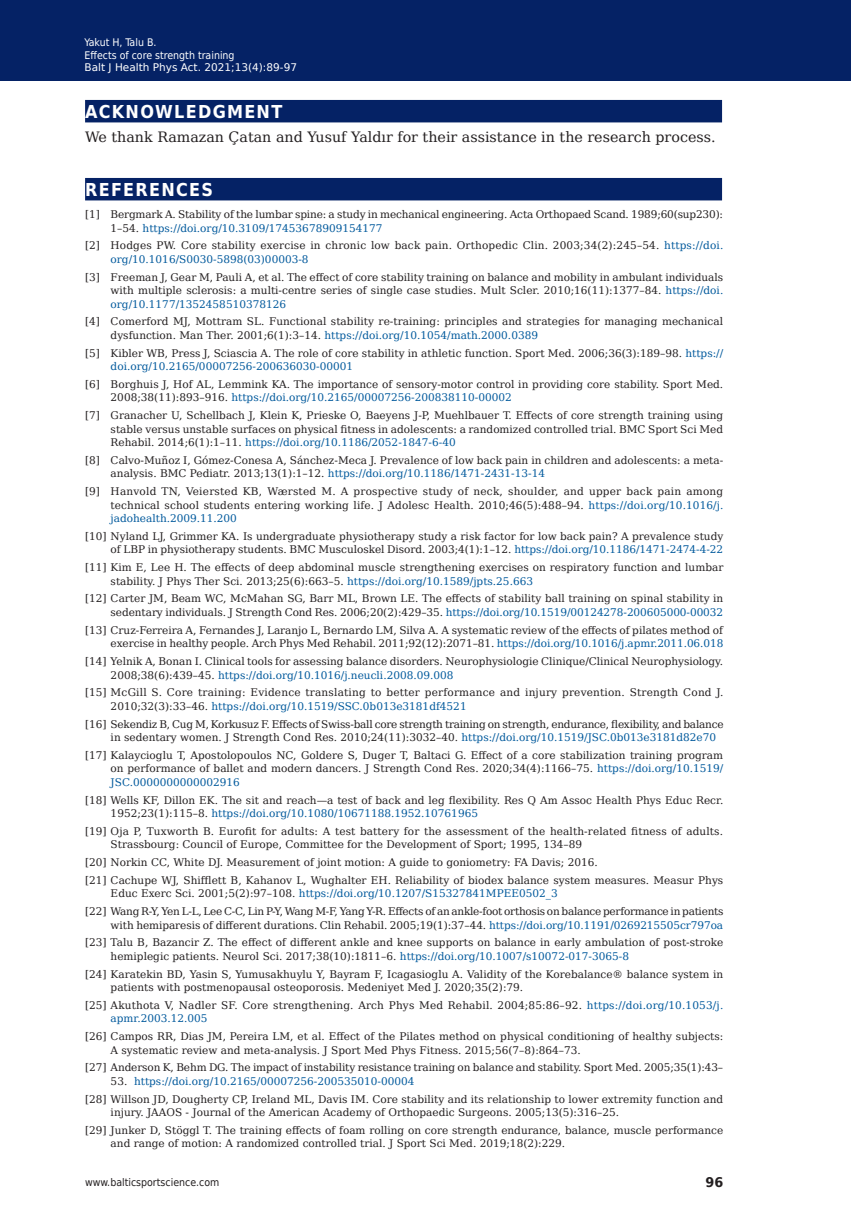
<style>
.page{position:relative;width:851px;height:1212px;background:#fff}
.page>*{position:absolute;margin:0;border:0;box-sizing:border-box;transform-origin:0 0}
.t1{font:700 17.85px "DejaVu Sans Condensed";letter-spacing:.07em;color:#fff}
.t2{font:14.25px "DejaVu Serif";color:#231f20}
.t3{font:700 13.35px "DejaVu Sans";color:#231f20;scale:.96 1}
.t4{font:10.5px/13.5px "DejaVu Serif";color:#231f20}
.t5{font:10.5px/13.5px "DejaVu Serif";letter-spacing:-.02em;color:#231f20}
.t6{font:10.5px/17.7px "DejaVu Serif";letter-spacing:-.025em;color:#231f20}
.t7{font:10.5px/13.5px "DejaVu Serif";letter-spacing:.02em;color:#231f20}
.t8{font:10.5px/12.6px "DejaVu Sans Condensed";color:#fff}
.t9{font:10.5px "DejaVu Sans";color:#fff}
.t10{font:10.5px "DejaVu Sans Condensed";color:#231f20}
.t11{font:10.5px "DejaVu Serif";color:#01599c}
.s1{color:#01599c}
</style>
<div class="page">
<div style="left:0;top:0;width:850px;height:80px;background:#052265"></div>
<div style="left:85px;top:100px;width:637px;height:22px;background:#052265"></div>
<div style="left:85px;top:178px;width:637px;height:22px;background:#052265"></div>
<p class="t8" style="left:84px;top:35px;width:151px">Yakut H, Talu B.<br>Effects of core strength training</p>
<p class="t9" style="left:84px;top:59px;width:214px">Balt J Health Phys Act. 2021;13(4):89-97</p>
<h1 class="t1" style="left:85px;top:97px;width:199px">ACKNOWLEDGMENT</h1>
<h2 class="t2" style="left:85px;top:124px;width:632px">We thank Ramazan Çatan and Yusuf Yaldır for their assistance in the research process.</h2>
<h1 class="t1" style="left:85px;top:175px;width:129px">REFERENCES</h1>
<p class="t4" style="left:111px;top:207px;width:614px;text-indent:-26px">[1] Bergmark A. Stability of the lumbar spine: a study in mechanical engineering. Acta Orthopaed Scand. 1989;60(sup230):<br>1–54. <span class="s1">https://doi.org/10.3109/17453678909154177</span></p>
<p class="t4" style="left:111px;top:238px;width:614px;text-indent:-26px">[2] Hodges PW. Core stability exercise in chronic low back pain. Orthopedic Clin. 2003;34(2):245–54. <span class="s1">https://doi. org/10.1016/S0030-5898(03)00003-8</span></p>
<p class="t4" style="left:111px;top:269px;width:614px;text-align:justify;text-indent:-26px">[3] Freeman J, Gear M, Pauli A, et al. The effect of core stability training on balance and mobility in ambulant individuals with multiple sclerosis: a multi-centre series of single case studies. Mult Scler. 2010;16(11):1377–84. <span class="s1">https://doi. org/10.1177/1352458510378126</span></p>
<p class="t4" style="left:111px;top:314px;width:614px;text-indent:-26px">[4] Comerford MJ, Mottram SL. Functional stability re-training: principles and strategies for managing mechanical dysfunction. Man Ther. 2001;6(1):3–14. <span class="s1">https://doi.org/10.1054/math.2000.0389</span></p>
<p class="t4" style="left:111px;top:345px;width:614px;text-indent:-26px">[5] Kibler WB, Press J, Sciascia A. The role of core stability in athletic function. Sport Med. 2006;36(3):189–98. <span class="s1">https:// doi.org/10.2165/00007256-200636030-00001</span></p>
<p class="t4" style="left:111px;top:376px;width:614px;text-indent:-26px">[6] Borghuis J, Hof AL, Lemmink KA. The importance of sensory-motor control in providing core stability. Sport Med.<br>2008;38(11):893–916. <span class="s1">https://doi.org/10.2165/00007256-200838110-00002</span></p>
<p class="t4" style="left:111px;top:408px;width:614px;text-align:justify;text-indent:-26px">[7] Granacher U, Schellbach J, Klein K, Prieske O, Baeyens J-P, Muehlbauer T. Effects of core strength training using stable versus unstable surfaces on physical fitness in adolescents: a randomized controlled trial. BMC Sport Sci Med Rehabil. 2014;6(1):1–11. <span class="s1">https://doi.org/10.1186/2052-1847-6-40</span></p>
<p class="t4" style="left:111px;top:452px;width:614px;text-indent:-26px">[8] Calvo-Muñoz I, Gómez-Conesa A, Sánchez-Meca J. Prevalence of low back pain in children and adolescents: a meta&shy;analysis. BMC Pediatr. 2013;13(1):1–12. <span class="s1">https://doi.org/10.1186/1471-2431-13-14</span></p>
<p class="t4" style="left:111px;top:484px;width:614px;text-align:justify;text-indent:-26px">[9] Hanvold TN, Veiersted KB, Wærsted M. A prospective study of neck, shoulder, and upper back pain among technical school students entering working life. J Adolesc Health. 2010;46(5):488–94. <span class="s1">https://doi.org/10.1016/j. jadohealth.2009.11.200</span></p>
<p class="t4" style="left:85px;top:528px;width:639px;text-align:right">[10] Nyland LJ, Grimmer KA. Is undergraduate physiotherapy study a risk factor for low back pain? A prevalence study of LBP in physiotherapy students. BMC Musculoskel Disord. 2003;4(1):1–12. <span class="s1">https://doi.org/10.1186/1471-2474-4-22</span></p>
<p class="t4" style="left:111px;top:560px;width:614px;text-indent:-26px">[11] Kim E, Lee H. The effects of deep abdominal muscle strengthening exercises on respiratory function and lumbar stability. J Phys Ther Sci. 2013;25(6):663–5. <span class="s1">https://doi.org/10.1589/jpts.25.663</span></p>
<p class="t4" style="left:85px;top:591px;width:639px;text-align:right">[12] Carter JM, Beam WC, McMahan SG, Barr ML, Brown LE. The effects of stability ball training on spinal stability in sedentary individuals. J Strength Cond Res. 2006;20(2):429–35. <span class="s1">https://doi.org/10.1519/00124278-200605000-00032</span></p>
<p class="t4" style="left:85px;top:622px;width:639px;text-align:right">[13] Cruz-Ferreira A, Fernandes J, Laranjo L, Bernardo LM, Silva A. A systematic review of the effects of pilates method of exercise in healthy people. Arch Phys Med Rehabil. 2011;92(12):2071–81. <span class="s1">https://doi.org/10.1016/j.apmr.2011.06.018</span></p>
<p class="t4" style="left:111px;top:653px;width:613px;text-indent:-26px">[14] Yelnik A, Bonan I. Clinical tools for assessing balance disorders. Neurophysiologie Clinique/Clinical Neurophysiology.<br>2008;38(6):439–45. <span class="s1">https://doi.org/10.1016/j.neucli.2008.09.008</span></p>
<p class="t7" style="left:111px;top:685px;width:614px;text-indent:-26px">[15] McGill S. Core training: Evidence translating to better performance and injury prevention. Strength Cond J.<br>2010;32(3):33–46. <span class="s1">https://doi.org/10.1519/SSC.0b013e3181df4521</span></p>
<p class="t5" style="left:111px;top:716px;width:614px;text-indent:-26px">[16] Sekendiz B, Cug M, Korkusuz F. Effects of Swiss-ball core strength training on strength, endurance, flexibility, and balance in sedentary women. J Strength Cond Res. 2010;24(11):3032–40. <span class="s1">https://doi.org/10.1519/JSC.0b013e3181d82e70</span></p>
<p class="t4" style="left:111px;top:747px;width:614px;text-align:justify;text-indent:-26px">[17] Kalaycioglu T, Apostolopoulos NC, Goldere S, Duger T, Baltaci G. Effect of a core stabilization training program on performance of ballet and modern dancers. J Strength Cond Res. 2020;34(4):1166–75. <span class="s1">https://doi.org/10.1519/ JSC.0000000000002916</span></p>
<p class="t4" style="left:111px;top:792px;width:614px;text-indent:-26px">[18] Wells KF, Dillon EK. The sit and reach—a test of back and leg flexibility. Res Q Am Assoc Health Phys Educ Recr.<br>1952;23(1):115–8. <span class="s1">https://doi.org/10.1080/10671188.1952.10761965</span></p>
<p class="t4" style="left:111px;top:823px;width:614px;text-indent:-26px">[19] Oja P, Tuxworth B. Eurofit for adults: A test battery for the assessment of the health-related fitness of adults.<br>Strassbourg: Council of Europe, Committee for the Development of Sport; 1995, 134–89</p>
<p class="t4" style="left:85px;top:852px;width:639px;line-height:17.7px">[20] Norkin CC, White DJ. Measurement of joint motion: A guide to goniometry: FA Davis; 2016.<br>[21] Cachupe WJ, Shifflett B, Kahanov L, Wughalter EH. Reliability of biodex balance system measures. Measur Phys</p>
<p class="t6" style="left:85px;top:884px;width:639px;text-indent:26px">Educ Exerc Sci. 2001;5(2):97–108. <span class="s1">https://doi.org/10.1207/S15327841MPEE0502_3<br></span>[22] Wang R-Y, Yen L-L, Lee C-C, Lin P-Y, Wang M-F, Yang Y-R. Effects of an ankle-foot orthosis on balance performance in patients</p>
<p class="t4" style="left:85px;top:915px;width:639px;line-height:17.7px;text-align:right">with hemiparesis of different durations. Clin Rehabil. 2005;19(1):37–44 . <span class="s1">https://doi.org/10.1191/0269215505cr797oa<br></span>[23] Talu B, Bazancir Z. The effect of different ankle and knee supports on balance in early ambulation of post-stroke</p>
<p class="t4" style="left:85px;top:946px;width:639px;line-height:17.7px;text-indent:26px">hemiplegic patients. Neurol Sci. 2017;38(10):1811–6. <span class="s1">https://doi.org/10.1007/s10072-017-3065-8<br></span>[24] Karatekin BD, Yasin S, Yumusakhuylu Y, Bayram F, Icagasioglu A. Validity of the Korebalance® balance system in</p>
<p class="t4" style="left:85px;top:977px;width:639px;line-height:17.7px;text-indent:26px">patients with postmenopausal osteoporosis. Medeniyet Med J. 2020;35(2):79.<br>[25] Akuthota V, Nadler SF. Core strengthening. Arch Phys Med Rehabil. 2004;85:86–92. <span class="s1">https://doi.org/10.1053/j.</span></p>
<p class="t11" style="left:111px;top:1009px;width:98px">apmr.2003.12.005</p>
<p class="t4" style="left:111px;top:1029px;width:614px;text-indent:-26px">[26] Campos RR, Dias JM, Pereira LM, et al. Effect of the Pilates method on physical conditioning of healthy subjects:<br>A systematic review and meta-analysis. J Sport Med Phys Fitness. 2015;56(7–8):864–73.</p>
<p class="t4" style="left:85px;top:1060px;width:639px">[27] Anderson K, Behm DG. The impact of instability resistance training on balance and stability. Sport Med. 2005;35(1):43–</p>
<p class="t4" style="left:85px;top:1071px;width:639px;line-height:17.7px;text-indent:26px">53. <span class="s1">https://doi.org/10.2165/00007256-200535010-00004<br></span>[28] Willson JD, Dougherty CP, Ireland ML, Davis IM. Core stability and its relationship to lower extremity function and</p>
<p class="t4" style="left:85px;top:1102px;width:639px;line-height:17.7px;text-indent:26px">injury. JAAOS - Journal of the American Academy of Orthopaedic Surgeons. 2005;13(5):316–25.<br>[29] Junker D, Stöggl T. The training effects of foam rolling on core strength endurance, balance, muscle performance</p>
<p class="t4" style="left:111px;top:1136px;width:456px">and range of motion: A randomized controlled trial. J Sport Sci Med. 2019;18(2):229.</p>
<p class="t10" style="left:85px;top:1174px;width:136px">www.balticsportscience.com</p>
<p class="t3" style="left:705px;top:1172px;width:20px">96</p>
</div>
